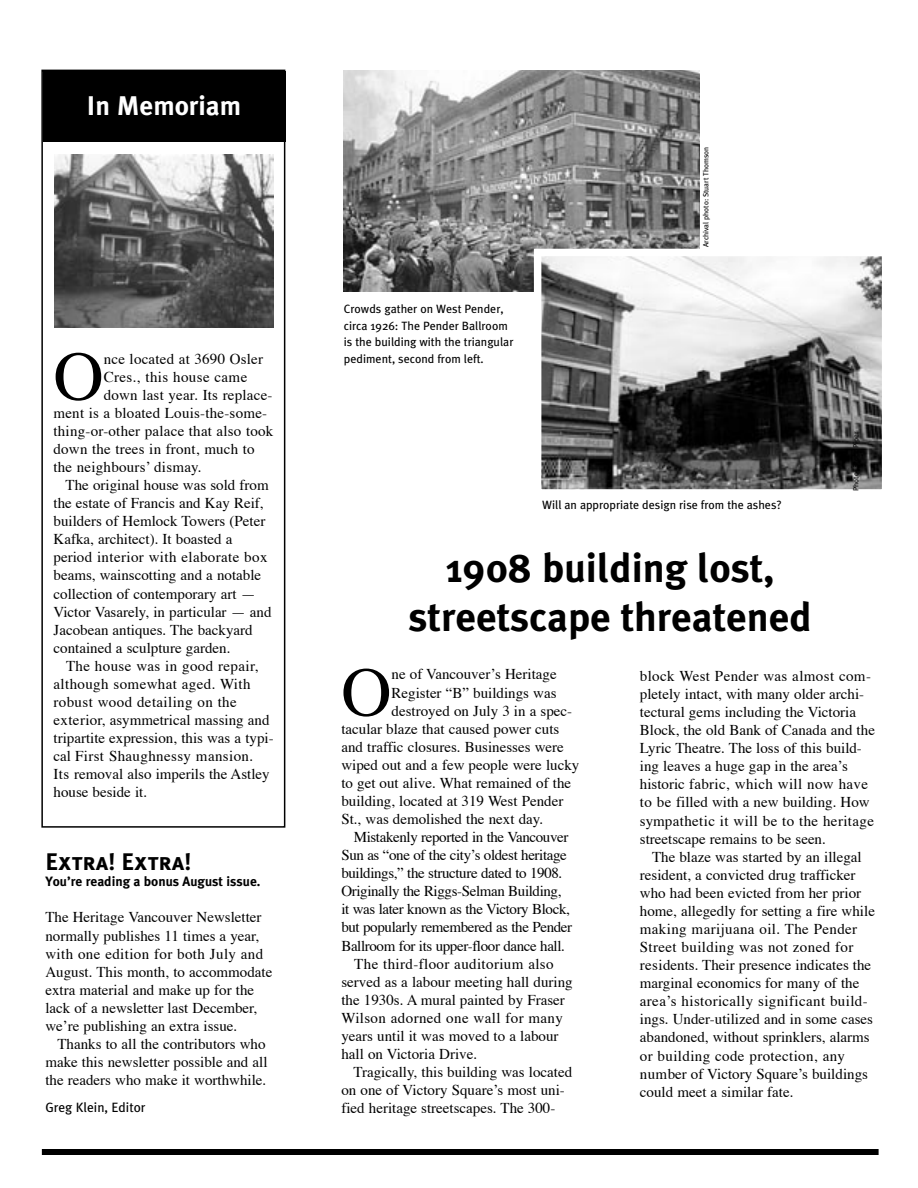
<style>
.page{position:relative;width:918px;height:1188px;background:#fff}
.page>*{position:absolute;margin:0;border:0;box-sizing:border-box;transform-origin:0 0}
.t1{font:69.6px "Times";color:#000}
.t2{font:700 40.5px/48.8px "Meta Plus";color:#000;text-align:center}
.t3{font:700 27px "Meta Plus";color:#fff}
.t4{font:24px "Meta Plus Bold Caps";color:#000}
.t5{font:15px/18px "Times";color:#000}
.t6{font:15px "Times";letter-spacing:-.025em;color:#000}
.t7{font:15px "Times";letter-spacing:.025em;color:#000}
.t8{font:700 13.5px "Meta Plus";color:#000}
.t9{font:13.5px "Meta Plus";color:#000}
.t10{font:12px/16.5px "Meta Plus";color:#000}
.t11{font:7.5px "Meta Plus";color:#000}
</style>
<div class="page">
<div style="left:41px;top:70px;width:244px;height:758px;border:2px solid #000"></div>
<div style="left:42px;top:1149px;width:837px;height:6px;background:#000"></div>
<img style="left:343px;top:71px;width:357px;height:221px">
<img style="left:543px;top:258px;width:337px;height:230px">
<div style="left:534px;top:249px;width:355px;height:248px;border:8px solid #fff"></div>
<div style="left:43px;top:71px;width:242px;height:71px;background:#000"></div>
<img style="left:55px;top:154px;width:218px;height:174px">
<h3 class="t3" style="left:87px;top:90px;width:156px">In Memoriam</h3>
<h1 class="t1" style="left:54px;top:311px;width:52px">O</h1>
<p class="t5" style="left:104px;top:348px;width:161px">nce located at 3690 Osler</p>
<p class="t7" style="left:104px;top:363px;width:145px">Cres., this house came</p>
<p class="t5" style="left:104px;top:384px;width:170px">down last year. Its replace-</p>
<p class="t5" style="left:54px;top:402px;width:215px">ment is a bloated Louis-the-some-</p>
<p class="t5" style="left:54px;top:421px;width:221px">thing-or-other palace that also took</p>
<p class="t5" style="left:54px;top:439px;width:203px">down the trees in front, much to</p>
<p class="t5" style="left:54px;top:457px;width:150px">the neighbours’ dismay.</p>
<p class="t5" style="left:66px;top:475px;width:205px">The original house was sold from</p>
<p class="t5" style="left:54px;top:493px;width:212px">the estate of Francis and Kay Reif,</p>
<p class="t5" style="left:54px;top:511px;width:213px">builders of Hemlock Towers (Peter</p>
<p class="t5" style="left:54px;top:529px;width:180px">Kafka, architect). It boasted a</p>
<p class="t7" style="left:54px;top:543px;width:216px">period interior with elaborate box</p>
<p class="t5" style="left:54px;top:565px;width:209px">beams, wainscotting and a notable</p>
<p class="t5" style="left:54px;top:583px;width:204px">collection of contemporary art —</p>
<p class="t5" style="left:54px;top:601px;width:220px">Victor Vasarely, in particular — and</p>
<p class="t5" style="left:54px;top:619px;width:201px">Jacobean antiques. The backyard</p>
<p class="t5" style="left:54px;top:637px;width:178px">contained a sculpture garden.</p>
<p class="t7" style="left:66px;top:652px;width:194px">The house was in good repair,</p>
<p class="t7" style="left:54px;top:670px;width:199px">although somewhat aged. With</p>
<p class="t7" style="left:54px;top:688px;width:185px">robust wood detailing on the</p>
<p class="t5" style="left:54px;top:710px;width:218px">exterior, asymmetrical massing and</p>
<p class="t5" style="left:54px;top:728px;width:222px">tripartite expression, this was a typi-</p>
<p class="t7" style="left:54px;top:742px;width:201px">cal First Shaughnessy mansion.</p>
<p class="t5" style="left:54px;top:764px;width:218px">Its removal also imperils the Astley</p>
<p class="t5" style="left:54px;top:782px;width:95px">house beside it.</p>
<h3 class="t4" style="left:45px;top:848px;width:148px">Extra! Extra!</h3>
<p class="t8" style="left:45px;top:874px;width:217px">You’re reading a bonus August issue.</p>
<p class="t5" style="left:45px;top:907px;width:229px">The Heritage Vancouver Newsletter normally publishes 11 times a year, with one edition for both July and August. This month, to accommodate extra material and make up for the lack of a newsletter last December, we’re publishing an extra issue.</p>
<p class="t5" style="left:45px;top:1034px;width:224px;text-indent:12px">Thanks to all the contributors who make this newsletter possible and all the readers who make it worthwhile.</p>
<p class="t9" style="left:45px;top:1099px;width:102px">Greg Klein, Editor</p>
<p class="t10" style="left:344px;top:301px;width:171px">Crowds gather on West Pender, circa 1926: The Pender Ballroom is the building with the triangular pediment, second from left.</p>
<p class="t11" style="left:702px;top:247px;width:102px;rotate:-90deg">Archival photo: Stuart Thomson</p>
<p class="t10" style="left:542px;top:496px;width:241px">Will an appropriate design rise from the ashes?</p>
<h2 class="t2" style="left:408px;top:544px;width:405px">1908 building lost, streetscape threatened</h2>
<p class="t11" style="left:852px;top:491px;width:61px;rotate:-90deg">Photo: Brock Piper</p>
<h1 class="t1" style="left:341px;top:627px;width:52px">O</h1>
<p class="t5" style="left:392px;top:664px;width:167px">ne of Vancouver’s Heritage</p>
<p class="t5" style="left:392px;top:682px;width:166px">Register “B” buildings was</p>
<p class="t5" style="left:392px;top:700px;width:182px">destroyed on July 3 in a spec-</p>
<p class="t5" style="left:341px;top:718px;width:220px">tacular blaze that caused power cuts</p>
<p class="t5" style="left:341px;top:736px;width:224px">and traffic closures. Businesses were</p>
<p class="t5" style="left:341px;top:755px;width:239px">wiped out and a few people were lucky</p>
<p class="t5" style="left:341px;top:773px;width:231px">to get out alive. What remained of the</p>
<p class="t5" style="left:341px;top:791px;width:224px">building, located at 319 West Pender</p>
<p class="t5" style="left:341px;top:809px;width:203px">St., was demolished the next day.</p>
<p class="t6" style="left:354px;top:823px;width:216px">Mistakenly reported in the Vancouver</p>
<p class="t6" style="left:341px;top:841px;width:227px">Sun as “one of the city’s oldest heritage</p>
<p class="t6" style="left:341px;top:859px;width:222px">buildings,” the structure dated to 1908.</p>
<p class="t6" style="left:341px;top:877px;width:222px">Originally the Riggs-Selman Building,</p>
<p class="t6" style="left:341px;top:895px;width:230px">it was later known as the Victory Block,</p>
<p class="t6" style="left:341px;top:913px;width:232px">but popularly remembered as the Pender</p>
<p class="t6" style="left:341px;top:932px;width:225px">Ballroom for its upper-floor dance hall.</p>
<p class="t7" style="left:354px;top:950px;width:201px">The third-floor auditorium also</p>
<p class="t5" style="left:341px;top:971px;width:233px">served as a labour meeting hall during</p>
<p class="t5" style="left:341px;top:989px;width:225px">the 1930s. A mural painted by Fraser</p>
<p class="t7" style="left:341px;top:1004px;width:223px">Wilson adorned one wall for many</p>
<p class="t5" style="left:341px;top:1026px;width:219px">years until it was moved to a labour</p>
<p class="t5" style="left:341px;top:1044px;width:137px">hall on Victoria Drive.</p>
<p class="t5" style="left:354px;top:1062px;width:220px">Tragically, this building was located</p>
<p class="t5" style="left:341px;top:1080px;width:225px">on one of Victory Square’s most uni-</p>
<p class="t5" style="left:341px;top:1098px;width:216px">fied heritage streetscapes. The 300-</p>
<p class="t5" style="left:640px;top:666px;width:237px">block West Pender was almost com&shy;pletely intact, with many older archi&shy;tectural gems including the Victoria Block, the old Bank of Canada and the Lyric Theatre. The loss of this build&shy;ing leaves a huge gap in the area’s historic fabric, which will now have to be filled with a new building. How sympathetic it will be to the heritage streetscape remains to be seen.</p>
<p class="t5" style="left:640px;top:846px;width:237px;text-indent:12px">The blaze was started by an illegal resident, a convicted drug trafficker who had been evicted from her prior home, allegedly for setting a fire while making marijuana oil. The Pender Street building was not zoned for residents. Their presence indicates the marginal economics for many of the area’s historically significant build&shy;ings. Under-utilized and in some cases abandoned, without sprinklers, alarms or building code protection, any number of Victory Square’s buildings could meet a similar fate.</p>
</div>
